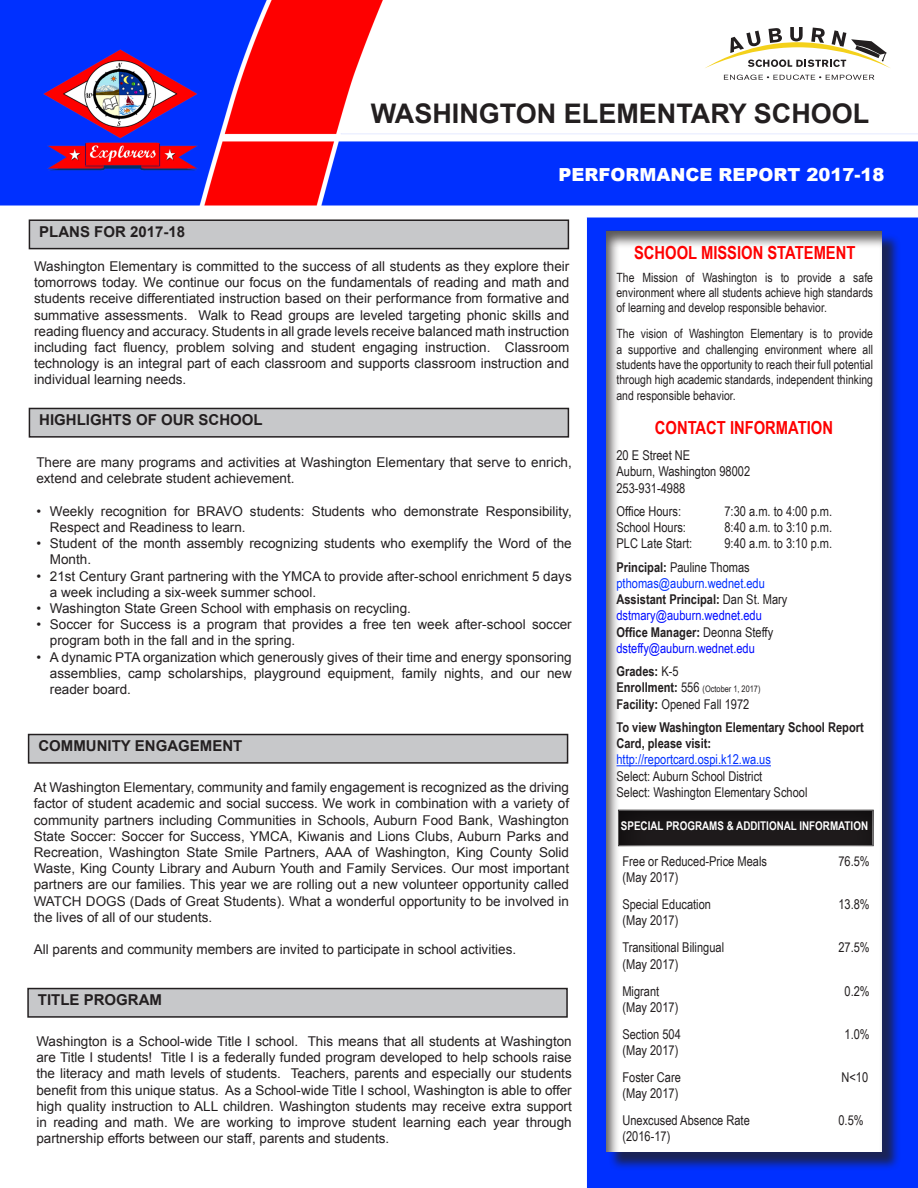
<style>
.page{position:relative;width:918px;height:1188px;background:#fff}
.page>*{position:absolute;margin:0;border:0;box-sizing:border-box;transform-origin:0 0}
.t1{font:700 27px "Arial";color:#231f20}
.t2{font:700 18px "Arial Narrow";color:#fe0000}
.t3{font:900 18px "Arial";color:#fff}
.t4{font:700 15px "Arial";color:#231f20}
.t5{font:13.5px/16.2px "Arial";color:#231f20}
.t6{font:13.5px "Arial Narrow";color:#231f20}
.t7{font:700 13.5px/16.2px "Arial Narrow";color:#231f20}
.t8{font:13.5px "Arial Narrow";color:#0030ff}
.t9{font:13.5px "Arial Narrow";color:#000cff}
.t10{font:12.75px/15.3px "Arial Narrow";color:#231f20;text-align:justify}
.t11{font:700 12px "Arial Narrow";color:#fff}
.t12{font:9px "Arial Narrow";color:#231f20}
.s1{font-weight:700}
.s2{font-weight:400}
.s3{font-weight:700;font-size:13.5px}
.s4{font-size:13.5px}
</style>
<div class="page">
<img style="left:0;top:0;width:918px;height:1188px">
<svg style="left:724px;top:75px;width:150px;height:5px"></svg>
<svg style="left:704px;top:27px;width:187px;height:41px"></svg>
<div style="left:608px;top:233px;width:292px;height:937px;background:#231f20;opacity:.75"></div>
<div style="left:604px;top:230px;width:280px;height:924px;background:#231f20;opacity:.75"></div>
<hr style="left:616px;top:765px;width:155px;height:1px;background:#0030ff">
<div style="left:29px;top:408px;width:539px;height:29px;background:#c7c8ca"></div>
<div style="left:29px;top:408px;width:540px;height:30px;border:2px solid #231f20"></div>
<div style="left:29px;top:220px;width:539px;height:29px;background:#c7c8ca"></div>
<div style="left:29px;top:219px;width:540px;height:30px;border:2px solid #231f20"></div>
<div style="left:29px;top:735px;width:539px;height:28px;background:#c7c8ca"></div>
<div style="left:28px;top:734px;width:540px;height:30px;border:2px solid #231f20"></div>
<div style="left:28px;top:989px;width:539px;height:28px;background:#c7c8ca"></div>
<div style="left:27px;top:988px;width:541px;height:30px;border:2px solid #231f20"></div>
<div style="left:616px;top:808px;width:259px;height:39px;background:#231f20;opacity:.75"></div>
<p class="t1" style="left:371px;top:96px;width:500px">WASHINGTON ELEMENTARY SCHOOL</p>
<p class="t4" style="left:39px;top:222px;width:147px">PLANS FOR 2017-18</p>
<p class="t3" style="left:559px;top:161px;width:327px">PERFORMANCE REPORT 2017-18</p>
<p class="t5" style="left:34px;top:258px;width:537px;text-align:justify">Washington Elementary is committed to the success of all students as they explore their tomorrows today. We continue our focus on the fundamentals of reading and math and students receive differentiated instruction based on their performance from formative and summative assessments. Walk to Read groups are leveled targeting phonic skills and reading fluency and accuracy. Students in all grade levels receive balanced math instruction including fact fluency, problem solving and student engaging instruction. Classroom technology is an integral part of each classroom and supports classroom instruction and individual learning needs.</p>
<p class="t4" style="left:39px;top:410px;width:225px">HIGHLIGHTS OF OUR SCHOOL</p>
<p class="t5" style="left:36px;top:455px;width:537px">There are many programs and activities at Washington Elementary that serve to enrich, extend and celebrate student achievement.</p>
<p class="t5" style="left:50px;top:503px;width:523px;text-indent:-13px">• Weekly recognition for BRAVO students: Students who demonstrate Responsibility,<br>Respect and Readiness to learn.</p>
<p class="t5" style="left:50px;top:536px;width:523px;text-indent:-13px">• Student of the month assembly recognizing students who exemplify the Word of the<br>Month.</p>
<p class="t5" style="left:50px;top:568px;width:523px;text-indent:-13px">• 21st Century Grant partnering with the YMCA to provide after-school enrichment 5 days a week including a six-week summer school.</p>
<p class="t5" style="left:36px;top:600px;width:376px">• Washington State Green School with emphasis on recycling.</p>
<p class="t5" style="left:50px;top:617px;width:523px;text-indent:-13px">• Soccer for Success is a program that provides a free ten week after-school soccer program both in the fall and in the spring.</p>
<p class="t5" style="left:50px;top:649px;width:523px;text-align:justify;text-indent:-13px">• A dynamic PTA organization which generously gives of their time and energy sponsoring assemblies, camp scholarships, playground equipment, family nights, and our new reader board.</p>
<p class="t4" style="left:38px;top:736px;width:205px">COMMUNITY ENGAGEMENT</p>
<p class="t5" style="left:34px;top:779px;width:537px;text-align:justify">At Washington Elementary, community and family engagement is recognized as the driving factor of student academic and social success. We work in combination with a variety of community partners including Communities in Schools, Auburn Food Bank, Washington State Soccer: Soccer for Success, YMCA, Kiwanis and Lions Clubs, Auburn Parks and Recreation, Washington State Smile Partners, AAA of Washington, King County Solid Waste, King County Library and Auburn Youth and Family Services. Our most important partners are our families. This year we are rolling out a new volunteer opportunity called WATCH DOGS (Dads of Great Students). What a wonderful opportunity to be involved in the lives of all of our students.</p>
<p class="t5" style="left:34px;top:941px;width:484px">All parents and community members are invited to participate in school activities.</p>
<p class="t4" style="left:38px;top:990px;width:126px">TITLE PROGRAM</p>
<p class="t5" style="left:36px;top:1033px;width:537px;text-align:justify">Washington is a School-wide Title I school. This means that all students at Washington are Title I students! Title I is a federally funded program developed to help schools raise the literacy and math levels of students. Teachers, parents and especially our students benefit from this unique status. As a School-wide Title I school, Washington is able to offer high quality instruction to ALL children. Washington students may receive extra support in reading and math. We are working to improve student learning each year through partnership efforts between our staff, parents and students.</p>
<p class="t2" style="left:634px;top:239px;width:223px">SCHOOL MISSION STATEMENT</p>
<p class="t10" style="left:616px;top:269px;width:258px">The Mission of Washington is to provide a safe environment where all students achieve high standards of learning and develop responsible behavior.</p>
<p class="t10" style="left:616px;top:326px;width:258px">The vision of Washington Elementary is to provide a supportive and challenging environment where all students have the opportunity to reach their full potential through high academic standards, independent thinking and responsible behavior.</p>
<p class="t2" style="left:655px;top:414px;width:180px">CONTACT INFORMATION</p>
<p class="t6" style="left:616px;top:446px;width:75px">20 E Street NE</p>
<p class="t6" style="left:616px;top:462px;width:135px">Auburn, Washington 98002</p>
<p class="t6" style="left:616px;top:478px;width:70px">253-931-4988</p>
<p class="t6" style="left:616px;top:501px;width:66px">Office Hours:</p>
<p class="t6" style="left:724px;top:501px;width:109px">7:30 a.m. to 4:00 p.m.</p>
<p class="t6" style="left:616px;top:518px;width:71px">School Hours:</p>
<p class="t6" style="left:724px;top:518px;width:109px">8:40 a.m. to 3:10 p.m.</p>
<p class="t6" style="left:616px;top:534px;width:77px">PLC Late Start:</p>
<p class="t6" style="left:724px;top:534px;width:109px">9:40 a.m. to 3:10 p.m.</p>
<p class="t6" style="left:616px;top:557px;width:135px"><span class="s1">Principal:</span> Pauline Thomas</p>
<p class="t8" style="left:616px;top:573px;width:150px">pthomas@auburn.wednet.edu</p>
<p class="t7" style="left:616px;top:591px;width:173px">Assistant Principal: <span class="s2">Dan St. Mary</span></p>
<p class="t9" style="left:616px;top:606px;width:147px">dstmary@auburn.wednet.edu</p>
<p class="t7" style="left:616px;top:623px;width:158px">Office Manager: <span class="s2">Deonna Steffy</span></p>
<p class="t9" style="left:616px;top:638px;width:140px">dsteffy@auburn.wednet.edu</p>
<p class="t7" style="left:616px;top:663px;width:64px">Grades: <span class="s2">K-5</span></p>
<p class="t12" style="left:616px;top:683px;width:145px"><span class="s3">Enrollment:</span> <span class="s4">556</span> (October 1, 2017)</p>
<p class="t6" style="left:616px;top:694px;width:134px"><span class="s1">Facility:</span> Opened Fall 1972</p>
<p class="t7" style="left:616px;top:718px;width:249px">To view Washington Elementary School Report<br>Card, please visit:</p>
<p class="t8" style="left:616px;top:750px;width:156px">http://reportcard.ospi.k12.wa.us</p>
<p class="t6" style="left:616px;top:766px;width:147px">Select: Auburn School District</p>
<p class="t6" style="left:616px;top:782px;width:192px">Select: Washington Elementary School</p>
<p class="t11" style="left:621px;top:817px;width:249px">SPECIAL PROGRAMS &amp; ADDITIONAL INFORMATION</p>
<p class="t6" style="left:622px;top:851px;width:146px">Free or Reduced-Price Meals</p>
<p class="t6" style="left:838px;top:851px;width:33px">76.5%</p>
<p class="t6" style="left:622px;top:868px;width:57px">(May 2017)</p>
<p class="t6" style="left:622px;top:895px;width:90px">Special Education</p>
<p class="t6" style="left:838px;top:895px;width:33px">13.8%</p>
<p class="t6" style="left:622px;top:911px;width:57px">(May 2017)</p>
<p class="t6" style="left:622px;top:938px;width:103px">Transitional Bilingual</p>
<p class="t6" style="left:838px;top:938px;width:33px">27.5%</p>
<p class="t6" style="left:622px;top:954px;width:57px">(May 2017)</p>
<p class="t6" style="left:622px;top:981px;width:38px">Migrant</p>
<p class="t6" style="left:845px;top:981px;width:27px">0.2%</p>
<p class="t6" style="left:622px;top:997px;width:57px">(May 2017)</p>
<p class="t6" style="left:622px;top:1024px;width:60px">Section 504</p>
<p class="t6" style="left:845px;top:1024px;width:27px">1.0%</p>
<p class="t6" style="left:622px;top:1040px;width:57px">(May 2017)</p>
<p class="t6" style="left:622px;top:1067px;width:60px">Foster Care</p>
<p class="t6" style="left:842px;top:1067px;width:28px">N&lt;10</p>
<p class="t6" style="left:622px;top:1084px;width:57px">(May 2017)</p>
<p class="t6" style="left:622px;top:1111px;width:129px">Unexcused Absence Rate</p>
<p class="t6" style="left:838px;top:1111px;width:27px">0.5%</p>
<p class="t6" style="left:622px;top:1127px;width:49px">(2016-17)</p>
</div>
